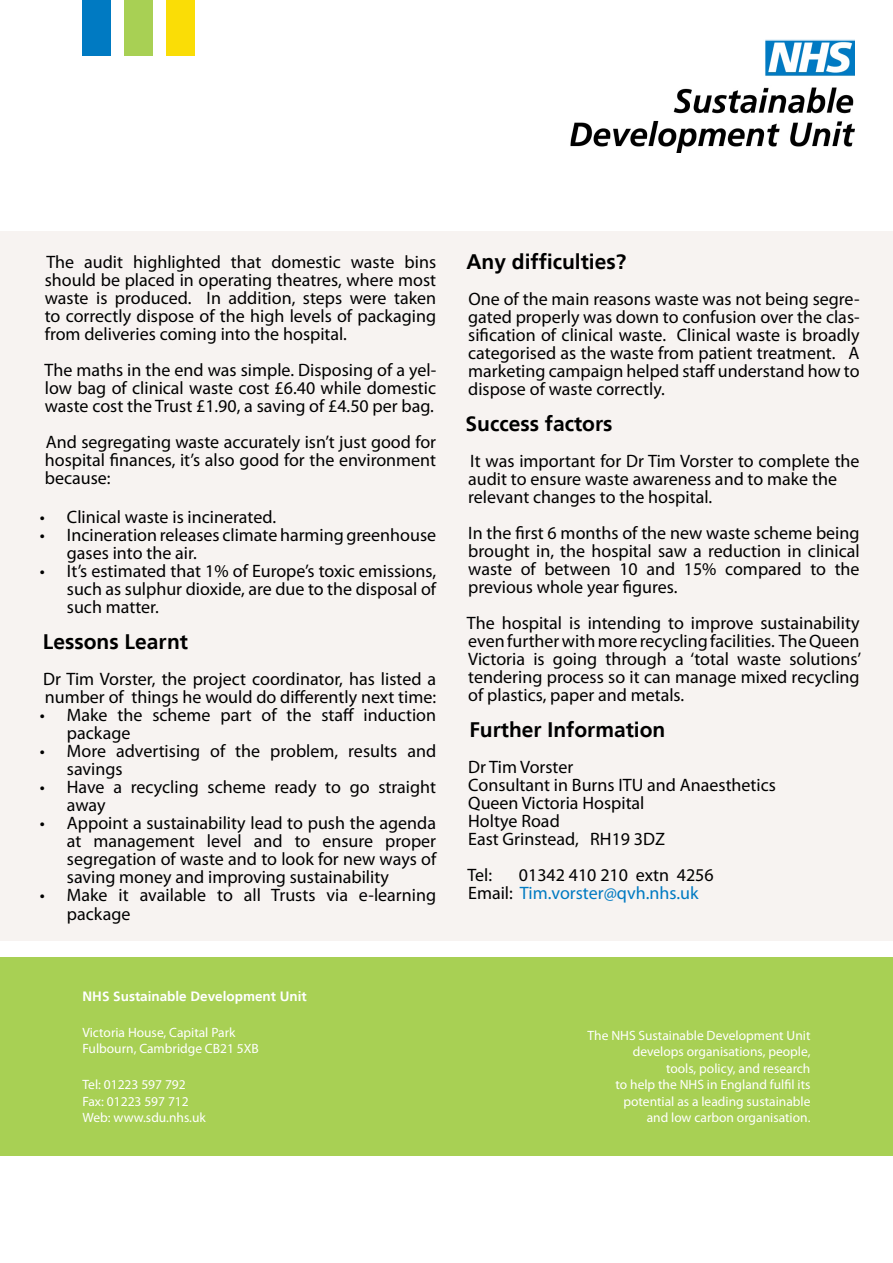
<style>
.page{position:relative;width:893px;height:1263px;background:#fff}
.page>*{position:absolute;margin:0;border:0;box-sizing:border-box;transform-origin:0 0}
.t1{font:700 21px "Frutiger";color:#000}
.t2{font:18px/18px "Myriad Pro";color:#000}
.t3{font:13.5px/16.5px "Myriad Pro";color:#fff}
.t4{font:700 13.5px "Frutiger";color:#fff}
.s1{color:#007ac2}
</style>
<div class="page">
<div style="left:83px;top:0;width:28px;height:55px;background:#007ac2"></div>
<div style="left:124px;top:0;width:29px;height:55px;background:#a8d054"></div>
<div style="left:166px;top:0;width:29px;height:55px;background:#fadd06"></div>
<div style="left:0;top:231px;width:893px;height:710px;background:#f7f3f1"></div>
<div style="left:0;top:957px;width:893px;height:198px;background:#a8d054"></div>
<svg style="left:570px;top:39px;width:285px;height:114px"></svg>
<p class="t2" style="left:45px;top:253px;width:393px;text-align:justify">The audit highlighted that domestic waste bins should be placed in operating theatres, where most waste is produced. In addition, steps were taken to correctly dispose of the high levels of packaging from deliveries coming into the hospital.</p>
<p class="t2" style="left:45px;top:361px;width:393px;text-align:justify">The maths in the end was simple. Disposing of a yel&shy;low bag of clinical waste cost £6.40 while domestic waste cost the Trust £1.90, a saving of £4.50 per bag.</p>
<p class="t2" style="left:45px;top:433px;width:393px;text-align:justify">And segregating waste accurately isn’t just good for hospital finances, it’s also good for the environment because:</p>
<p class="t2" style="left:40px;top:508px;width:238px">• Clinical waste is incinerated.</p>
<p class="t2" style="left:67px;top:526px;width:371px;text-indent:-27px">• Incineration releases climate harming greenhouse gases into the air.</p>
<p class="t2" style="left:67px;top:562px;width:371px;text-align:justify;text-indent:-27px">• It’s estimated that 1% of Europe’s toxic emissions, such as sulphur dioxide, are due to the disposal of such matter.</p>
<p class="t1" style="left:43px;top:630px;width:147px">Lessons Learnt</p>
<p class="t2" style="left:43px;top:670px;width:395px">Dr Tim Vorster, the project coordinator, has listed a number of things he would do differently next time:</p>
<p class="t2" style="left:67px;top:706px;width:371px;text-indent:-27px">• Make the scheme part of the staff induction package</p>
<p class="t2" style="left:67px;top:742px;width:371px;text-indent:-27px">• More advertising of the problem, results and savings</p>
<p class="t2" style="left:67px;top:778px;width:371px;text-indent:-27px">• Have a recycling scheme ready to go straight away</p>
<p class="t2" style="left:67px;top:814px;width:371px;text-align:justify;text-indent:-27px">• Appoint a sustainability lead to push the agenda at management level and to ensure proper segregation of waste and to look for new ways of saving money and improving sustainability</p>
<p class="t2" style="left:67px;top:886px;width:371px;text-indent:-27px">• Make it available to all Trusts via e-learning package</p>
<p class="t4" style="left:82px;top:988px;width:226px">NHS Sustainable Development Unit</p>
<p class="t3" style="left:82px;top:1024px;width:154px">Victoria House, Capital Park</p>
<p class="t3" style="left:82px;top:1040px;width:178px">Fulbourn, Cambridge CB21 5XB</p>
<p class="t3" style="left:82px;top:1076px;width:125px">Tel: 01223 597 792<br>Fax: 01223 597 712<br>Web: www.sdu.nhs.uk</p>
<p class="t1" style="left:466px;top:249px;width:161px">Any difficulties?</p>
<p class="t2" style="left:468px;top:290px;width:393px;text-align:justify">One of the main reasons waste was not being segre&shy;gated properly was down to confusion over the clas&shy;sification of clinical waste. Clinical waste is broadly categorised as the waste from patient treatment. A marketing campaign helped staff understand how to dispose of waste correctly.</p>
<p class="t1" style="left:466px;top:411px;width:148px">Success factors</p>
<p class="t2" style="left:468px;top:452px;width:393px">It was important for Dr Tim Vorster to complete the audit to ensure waste awareness and to make the relevant changes to the hospital.</p>
<p class="t2" style="left:468px;top:524px;width:393px;text-align:justify">In the first 6 months of the new waste scheme being brought in, the hospital saw a reduction in clinical waste of between 10 and 15% compared to the previous whole year figures.</p>
<p class="t2" style="left:467px;top:614px;width:396px;text-align:justify">The hospital is intending to improve sustainability even further with more recycling facilities. The Queen Victoria is going through a ‘total waste solutions’ tendering process so it can manage mixed recycling of plastics, paper and metals.</p>
<p class="t1" style="left:469px;top:717px;width:198px">Further Information</p>
<p class="t2" style="left:468px;top:758px;width:309px">Dr Tim Vorster<br>Consultant in Burns ITU and Anaesthetics<br>Queen Victoria Hospital<br>Holtye Road<br>East Grinstead, RH19 3DZ</p>
<p class="t2" style="left:467px;top:866px;width:26px">Tel:</p>
<p class="t2" style="left:468px;top:866px;width:247px;text-indent:51px">01342 410 210 extn 4256<br>Email: <span class="s1">Tim.vorster@qvh.nhs.uk</span></p>
<p class="t3" style="left:588px;top:1027px;width:224px">The NHS Sustainable Development Unit</p>
<p class="t3" style="left:633px;top:1043px;width:179px">develops organisations, people,</p>
<p class="t3" style="left:666px;top:1060px;width:146px">tools, policy, and research</p>
<p class="t3" style="left:615px;top:1076px;width:196px">to help the NHS in England fulfil its</p>
<p class="t3" style="left:623px;top:1093px;width:188px">potential as a leading sustainable</p>
<p class="t3" style="left:647px;top:1109px;width:165px">and low carbon organisation.</p>
</div>
